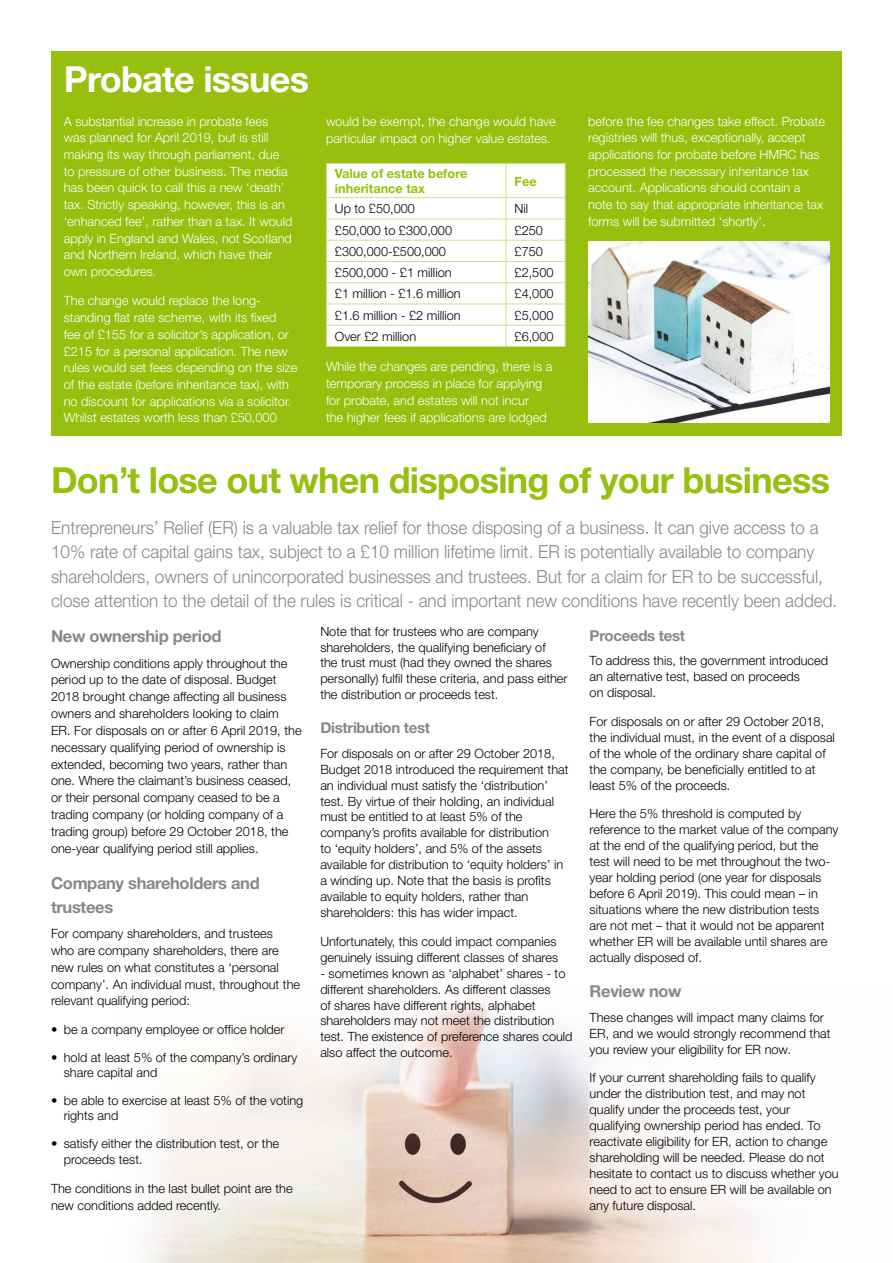
<style>
.page{position:relative;width:893px;height:1263px;background:#fff}
.page>*{position:absolute;margin:0;border:0;box-sizing:border-box;transform-origin:0 0}
.t1{font:700 36px "Helvetica Neue";letter-spacing:-.02em;color:#97bf0d}
.t2{font:700 36px "Helvetica Neue";letter-spacing:-.02em;color:#fff}
.t3{font:300 18px/24.2px "Helvetica Neue";color:#878787;scale:.95 1}
.t4{font:700 16.5px/23.5px "Helvetica Neue";letter-spacing:-.02em;color:#86888c}
.t5{font:700 15px "Helvetica Neue";letter-spacing:-.02em;color:#86888c}
.t6{font:300 12.75px/15.9px "Helvetica Neue";color:#000}
.t7{font:300 12.75px/16.6px "Helvetica Neue";color:#fff}
.t8{font:700 12.75px/15.8px "Helvetica Neue";color:#97bf0d}
</style>
<div class="page">
<img style="left:144px;top:1000px;width:615px;height:263px">
<div style="left:51px;top:51px;width:791px;height:384px;background:#97bf0d"></div>
<svg style="left:326px;top:163px;width:240px;height:183px;background:#f9fbf2"></svg>
<hr style="left:326px;top:346px;width:180px;height:1px;background:#cbdf86">
<hr style="left:506px;top:346px;width:60px;height:1px;background:#cbdf86">
<img style="left:588px;top:241px;width:241px;height:181px">
<h1 class="t2" style="left:64px;top:57px;width:247px">Probate issues</h1>
<p class="t7" style="left:64px;top:112px;width:230px">A substantial increase in probate fees was planned for April 2019, but is still making its way through parliament, due to pressure of other business. The media has been quick to call this a new ‘death’ tax. Strictly speaking, however, this is an ‘enhanced fee’, rather than a tax. It would apply in England and Wales, not Scotland and Northern Ireland, which have their own procedures.</p>
<p class="t7" style="left:64px;top:292px;width:235px">The change would replace the long&shy;standing flat rate scheme, with its fixed<br>fee of £155 for a solicitor’s application, or £215 for a personal application. The new rules would set fees depending on the size of the estate (before inheritance tax), with no discount for applications via a solicitor.<br>Whilst estates worth less than £50,000</p>
<p class="t7" style="left:326px;top:112px;width:231px;line-height:17.2px">would be exempt, the change would have particular impact on higher value estates.</p>
<p class="t8" style="left:335px;top:165px;width:134px">Value of estate before inheritance tax</p>
<p class="t8" style="left:515px;top:173px;width:24px">Fee</p>
<p class="t6" style="left:335px;top:201px;width:82px">Up to £50,000</p>
<p class="t6" style="left:515px;top:201px;width:15px">Nil</p>
<p class="t6" style="left:335px;top:222px;width:119px">£50,000 to £300,000</p>
<p class="t6" style="left:515px;top:222px;width:30px">£250</p>
<p class="t6" style="left:335px;top:243px;width:113px">£300,000-£500,000</p>
<p class="t6" style="left:515px;top:243px;width:30px">£750</p>
<p class="t6" style="left:335px;top:264px;width:118px">£500,000 - £1 million</p>
<p class="t6" style="left:515px;top:264px;width:40px">£2,500</p>
<p class="t6" style="left:335px;top:286px;width:127px">£1 million - £1.6 million</p>
<p class="t6" style="left:515px;top:286px;width:40px">£4,000</p>
<p class="t6" style="left:335px;top:307px;width:127px">£1.6 million - £2 million</p>
<p class="t6" style="left:515px;top:307px;width:40px">£5,000</p>
<p class="t6" style="left:335px;top:328px;width:83px">Over £2 million</p>
<p class="t6" style="left:515px;top:328px;width:40px">£6,000</p>
<p class="t7" style="left:326px;top:357px;width:228px;line-height:17.2px">While the changes are pending, there is a temporary process in place for applying for probate, and estates will not incur<br>the higher fees if applications are lodged</p>
<p class="t7" style="left:588px;top:112px;width:238px">before the fee changes take effect. Probate registries will thus, exceptionally, accept applications for probate before HMRC has processed the necessary inheritance tax account. Applications should contain a note to say that appropriate inheritance tax forms will be submitted ‘shortly’.</p>
<h1 class="t1" style="left:51px;top:458px;width:780px">Don’t lose out when disposing of your business</h1>
<p class="t3" style="left:51px;top:515px;width:829px">Entrepreneurs’ Relief (ER) is a valuable tax relief for those disposing of a business. It can give access to a 10% rate of capital gains tax, subject to a £10 million lifetime limit. ER is potentially available to company shareholders, owners of unincorporated businesses and trustees. But for a claim for ER to be successful, close attention to the detail of the rules is critical - and important new conditions have recently been added.</p>
<p class="t4" style="left:51px;top:624px;width:172px">New ownership period</p>
<p class="t6" style="left:51px;top:654px;width:252px;line-height:16.8px">Ownership conditions apply throughout the period up to the date of disposal. Budget 2018 brought change affecting all business owners and shareholders looking to claim<br>ER. For disposals on or after 6 April 2019, the necessary qualifying period of ownership is extended, becoming two years, rather than one. Where the claimant’s business ceased, or their personal company ceased to be a trading company (or holding company of a trading group) before 29 October 2018, the one-year qualifying period still applies.</p>
<p class="t4" style="left:51px;top:871px;width:210px">Company shareholders and trustees</p>
<p class="t6" style="left:51px;top:925px;width:251px;line-height:16.8px">For company shareholders, and trustees<br>who are company shareholders, there are new rules on what constitutes a ‘personal company’. An individual must, throughout the relevant qualifying period:</p>
<p class="t6" style="left:51px;top:1021px;width:235px">• be a company employee or office holder</p>
<p class="t6" style="left:64px;top:1049px;width:235px;line-height:15.3px;text-indent:-13px">• hold at least 5% of the company’s ordinary share capital and</p>
<p class="t6" style="left:64px;top:1092px;width:241px;line-height:15.3px;text-indent:-13px">• be able to exercise at least 5% of the voting rights and</p>
<p class="t6" style="left:64px;top:1136px;width:217px;line-height:15.3px;text-indent:-13px">• satisfy either the distribution test, or the proceeds test.</p>
<p class="t6" style="left:51px;top:1180px;width:243px;line-height:16.8px">The conditions in the last bullet point are the new conditions added recently.</p>
<p class="t6" style="left:320px;top:623px;width:249px">Note that for trustees who are company shareholders, the qualifying beneficiary of<br>the trust must (had they owned the shares personally) fulfil these criteria, and pass either the distribution or proceeds test.</p>
<p class="t5" style="left:320px;top:719px;width:111px">Distribution test</p>
<p class="t6" style="left:320px;top:745px;width:250px">For disposals on or after 29 October 2018, Budget 2018 introduced the requirement that an individual must satisfy the ‘distribution’ test. By virtue of their holding, an individual must be entitled to at least 5% of the company’s profits available for distribution<br>to ‘equity holders’, and 5% of the assets available for distribution to ‘equity holders’ in a winding up. Note that the basis is profits available to equity holders, rather than shareholders: this has wider impact.</p>
<p class="t6" style="left:320px;top:933px;width:239px">Unfortunately, this could impact companies genuinely issuing different classes of shares</p>
<p class="t6" style="left:320px;top:965px;width:254px">- sometimes known as ‘alphabet’ shares - to different shareholders. As different classes<br>of shares have different rights, alphabet shareholders may not meet the distribution test. The existence of preference shares could also affect the outcome.</p>
<p class="t5" style="left:590px;top:626px;width:97px">Proceeds test</p>
<p class="t6" style="left:590px;top:652px;width:240px">To address this, the government introduced an alternative test, based on proceeds<br>on disposal.</p>
<p class="t6" style="left:590px;top:713px;width:247px">For disposals on or after 29 October 2018, the individual must, in the event of a disposal of the whole of the ordinary share capital of the company, be beneficially entitled to at least 5% of the proceeds.</p>
<p class="t6" style="left:590px;top:805px;width:250px">Here the 5% threshold is computed by reference to the market value of the company at the end of the qualifying period, but the test will need to be met throughout the two&shy;year holding period (one year for disposals before 6 April 2019). This could mean – in situations where the new distribution tests are not met – that it would not be apparent whether ER will be available until shares are actually disposed of.</p>
<p class="t4" style="left:590px;top:979px;width:94px">Review now</p>
<p class="t6" style="left:590px;top:1009px;width:242px">These changes will impact many claims for<br>ER, and we would strongly recommend that you review your eligibility for ER now.</p>
<p class="t6" style="left:590px;top:1069px;width:251px">If your current shareholding fails to qualify under the distribution test, and may not qualify under the proceeds test, your qualifying ownership period has ended. To reactivate eligibility for ER, action to change shareholding will be needed. Please do not hesitate to contact us to discuss whether you need to act to ensure ER will be available on any future disposal.</p>
</div>
